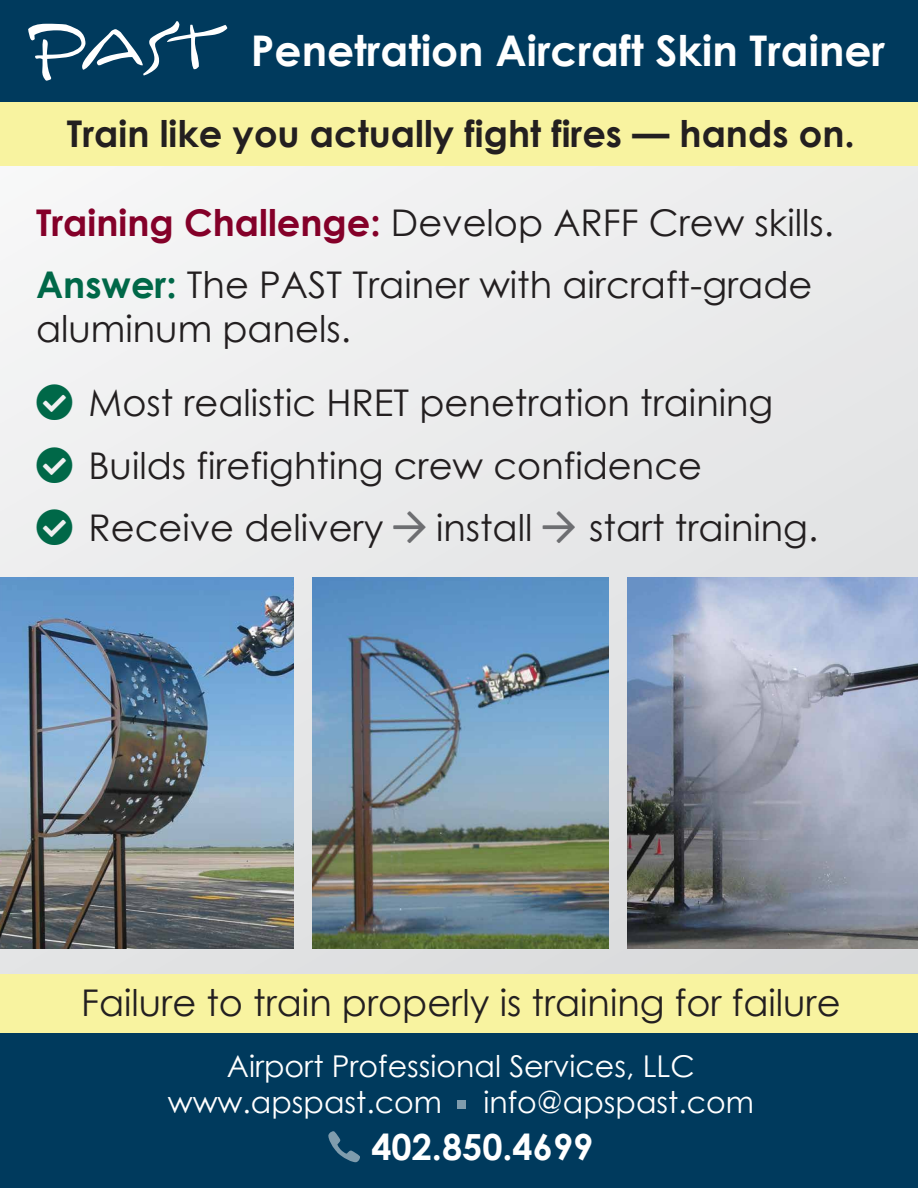
<style>
.page{position:relative;width:918px;height:1188px;background:#ececed}
.page>*{position:absolute;margin:0;border:0;box-sizing:border-box;transform-origin:0 0}
.t1{font:700 42.3px "Century Gothic";color:#fff}
.t2{font:36.75px/62.6px "Century Gothic";color:#231f20}
.t3{font:700 36.75px "Century Gothic";color:#231f20}
.t4{font:700 36px "Century Gothic";color:#fff}
.t5{font:30px/36px "Century Gothic";color:#fff}
.s1{font-weight:700;color:#840029}
.s2{font-weight:700;color:#006848}
</style>
<div class="page">
<div style="left:0;top:0;width:918px;height:147px;background:#003a5d"></div>
<div style="left:0;top:974px;width:918px;height:61px;background:#f8f3a0"></div>
<div style="left:0;top:1034px;width:918px;height:154px;background:#003a5d"></div>
<svg style="left:28px;top:21px;width:199px;height:60px"></svg>
<svg style="left:328px;top:1131px;width:32px;height:31px"></svg>
<div style="left:457px;top:1100px;width:9px;height:9px;background:#7f9cad"></div>
<img style="left:0;top:578px;width:293px;height:371px">
<img style="left:312px;top:578px;width:296px;height:371px">
<img style="left:627px;top:578px;width:291px;height:371px">
<div style="left:0;top:103px;width:918px;height:63px;background:#f8f3a0"></div>
<p class="t1" style="left:251px;top:18px;width:636px">Penetration Aircraft Skin Trainer</p>
<p class="t3" style="left:67px;top:106px;width:789px">Train like you actually fight fires — hands on.</p>
<p class="t2" style="left:36px;top:191px;width:799px"><span class="s1">Training Challenge:</span> Develop ARFF Crew skills.<br><span class="s2">Answer:</span> The PAST Trainer with aircraft-grade</p>
<p class="t2" style="left:89px;top:292px;width:686px;line-height:73.7px;text-indent:-52px">aluminum panels.<br>Most realistic HRET penetration training</p>
<p class="t2" style="left:89px;top:433px;width:615px">Builds firefighting crew confidence<br>Receive delivery</p>
<p class="t2" style="left:436px;top:496px;width:98px">install</p>
<p class="t2" style="left:589px;top:496px;width:230px">start training.</p>
<p class="t2" style="left:81px;top:971px;width:761px">Failure to train properly is training for failure</p>
<p class="t5" style="left:168px;top:1048px;width:529px;text-indent:59px">Airport Professional Services, LLC www.apspast.com</p>
<p class="t5" style="left:484px;top:1084px;width:272px">info@apspast.com</p>
<p class="t4" style="left:371px;top:1120px;width:223px">402.850.4699</p>
</div>
